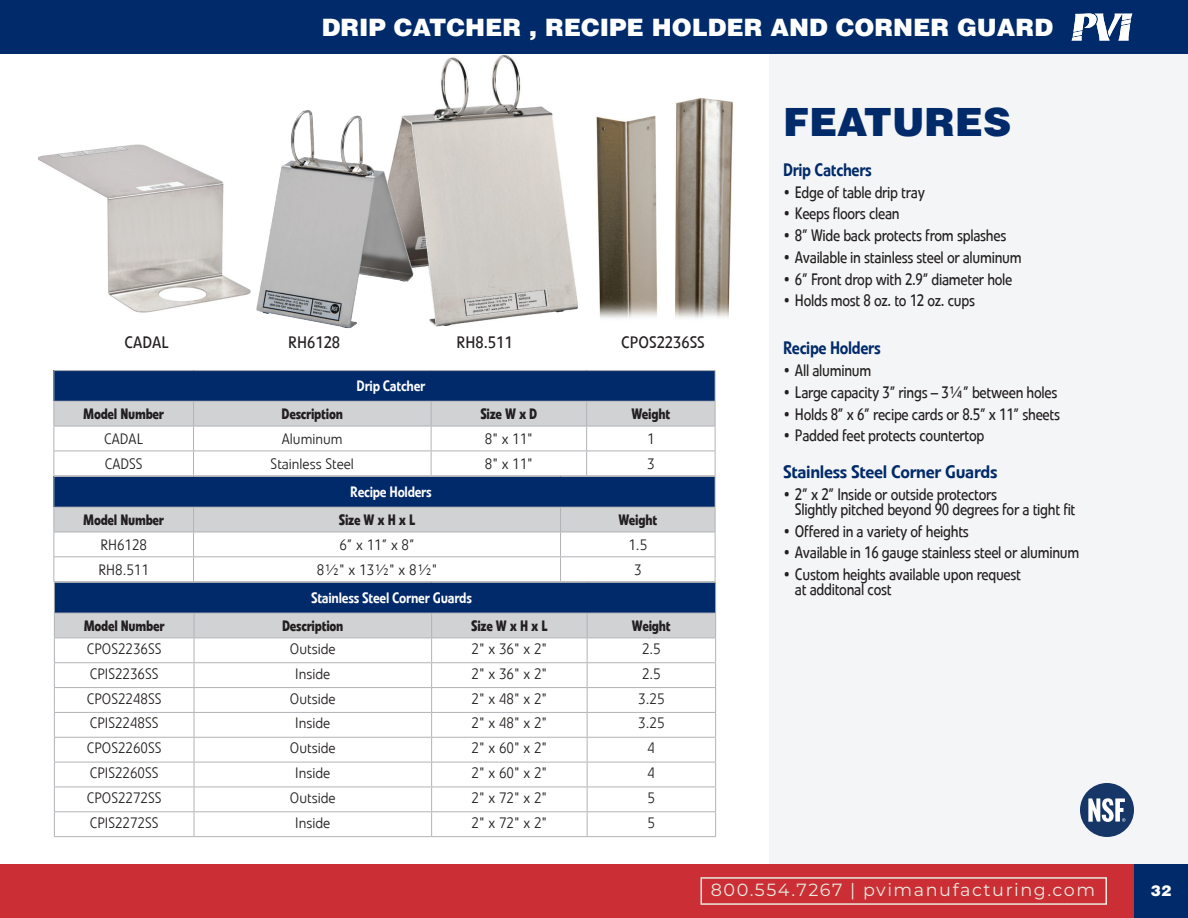
<style>
.page{position:relative;width:1188px;height:918px;background:#fff}
.page>*{position:absolute;margin:0;border:0;box-sizing:border-box;transform-origin:0 0}
.t1{font:900 39px "Helvetica LT";color:#002a69}
.t2{font:900 24px "Helvetica LT";color:#fff}
.t3{font:500 18px "Veto Com";letter-spacing:-.02em;color:#002a69}
.t4{font:500 18px "Veto Com";letter-spacing:-.02em;color:#002a69;scale:.9 1}
.t5{font:17.55px "Montserrat";letter-spacing:.09em;color:#e8eade}
.t6{font:16.5px/15px "Veto Com";letter-spacing:-.02em;color:#231f20;scale:.9 1}
.t7{font:16.5px "Veto Com";letter-spacing:-.02em;color:#231f20}
.t8{font:16.5px "Veto Com";color:#231f20}
.t9{font:300 15px "Veto Com";color:#231f20}
.t10{font:700 15px "Veto Com";letter-spacing:-.02em;color:#231f20;scale:.85 1}
.t11{font:500 15px "Veto Com";letter-spacing:-.02em;color:#fff;scale:.9 1}
.t12{font:900 15px "Helvetica LT Std";color:#fff}
</style>
<div class="page">
<div style="left:770px;top:0;width:418px;height:918px;background:#f4f5f6"></div>
<img style="left:596px;top:98px;width:137px;height:221px">
<img style="left:441px;top:54px;width:137px;height:269px">
<img style="left:37px;top:144px;width:168px;height:169px">
<img style="left:205px;top:102px;width:262px;height:227px">
<div style="left:1134px;top:864px;width:54px;height:54px;background:#002a69"></div>
<div style="left:0;top:864px;width:1134px;height:54px;background:#cb2f35"></div>
<div style="left:0;top:0;width:1188px;height:54px;background:#002a69"></div>
<svg style="left:1072px;top:14px;width:60px;height:26px"></svg>
<div style="left:700px;top:877px;width:407px;height:28px;border:2px solid #e8eade"></div>
<div style="left:54px;top:371px;width:661px;height:30px;background:#002a69"></div>
<svg style="left:53px;top:402px;width:663px;height:73px"></svg>
<hr style="left:53px;top:475px;width:141px;height:1px;background:#b2b3b7">
<hr style="left:194px;top:475px;width:237px;height:1px;background:#b2b3b7">
<hr style="left:431px;top:475px;width:156px;height:1px;background:#b2b3b7">
<hr style="left:587px;top:475px;width:129px;height:1px;background:#b2b3b7">
<hr style="left:53px;top:370px;width:141px;height:1px;background:#b2b3b7">
<hr style="left:53px;top:371px;width:1px;height:30px;background:#b2b3b7">
<hr style="left:194px;top:370px;width:237px;height:1px;background:#b2b3b7">
<hr style="left:431px;top:370px;width:156px;height:1px;background:#b2b3b7">
<hr style="left:587px;top:370px;width:129px;height:1px;background:#b2b3b7">
<hr style="left:715px;top:371px;width:1px;height:30px;background:#b2b3b7">
<hr style="left:53px;top:401px;width:141px;height:1px;background:#b2b3b7">
<hr style="left:194px;top:401px;width:237px;height:1px;background:#b2b3b7">
<hr style="left:431px;top:401px;width:156px;height:1px;background:#b2b3b7">
<hr style="left:587px;top:401px;width:129px;height:1px;background:#b2b3b7">
<div style="left:54px;top:477px;width:661px;height:30px;background:#002a69"></div>
<svg style="left:53px;top:507px;width:663px;height:75px"></svg>
<hr style="left:53px;top:581px;width:141px;height:1px;background:#b2b3b7">
<hr style="left:194px;top:581px;width:367px;height:1px;background:#b2b3b7">
<hr style="left:561px;top:581px;width:154px;height:1px;background:#b2b3b7">
<hr style="left:53px;top:476px;width:141px;height:1px;background:#b2b3b7">
<hr style="left:53px;top:477px;width:1px;height:30px;background:#b2b3b7">
<hr style="left:194px;top:476px;width:367px;height:1px;background:#b2b3b7">
<hr style="left:561px;top:476px;width:154px;height:1px;background:#b2b3b7">
<hr style="left:715px;top:477px;width:1px;height:30px;background:#b2b3b7">
<hr style="left:53px;top:507px;width:141px;height:1px;background:#b2b3b7">
<hr style="left:194px;top:507px;width:367px;height:1px;background:#b2b3b7">
<hr style="left:561px;top:507px;width:154px;height:1px;background:#b2b3b7">
<div style="left:54px;top:582px;width:662px;height:31px;background:#002a69"></div>
<hr style="left:54px;top:836px;width:140px;height:1px;background:#b2b3b7">
<hr style="left:194px;top:836px;width:238px;height:1px;background:#b2b3b7">
<hr style="left:432px;top:836px;width:155px;height:1px;background:#b2b3b7">
<hr style="left:587px;top:836px;width:129px;height:1px;background:#b2b3b7">
<svg style="left:54px;top:614px;width:662px;height:222px"></svg>
<hr style="left:54px;top:582px;width:140px;height:1px;background:#b2b3b7">
<hr style="left:54px;top:583px;width:1px;height:30px;background:#b2b3b7">
<hr style="left:194px;top:582px;width:238px;height:1px;background:#b2b3b7">
<hr style="left:432px;top:582px;width:155px;height:1px;background:#b2b3b7">
<hr style="left:587px;top:582px;width:129px;height:1px;background:#b2b3b7">
<hr style="left:715px;top:583px;width:1px;height:30px;background:#b2b3b7">
<hr style="left:54px;top:613px;width:140px;height:1px;background:#b2b3b7">
<hr style="left:194px;top:613px;width:238px;height:1px;background:#b2b3b7">
<hr style="left:432px;top:613px;width:155px;height:1px;background:#b2b3b7">
<hr style="left:587px;top:613px;width:129px;height:1px;background:#b2b3b7">
<div style="left:1080px;top:783px;width:54px;height:54px;background:#163668;border-radius:50%"></div>
<svg style="left:1088px;top:798px;width:37px;height:24px"></svg>
<h2 class="t2" style="left:322px;top:11px;width:733px">DRIP CATCHER , RECIPE HOLDER AND CORNER GUARD</h2>
<p class="t7" style="left:124px;top:332px;width:46px">CADAL</p>
<p class="t7" style="left:288px;top:332px;width:53px">RH6128</p>
<p class="t7" style="left:457px;top:332px;width:58px">RH8.511</p>
<p class="t8" style="left:621px;top:332px;width:85px">CPOS2236SS</p>
<p class="t11" style="left:357px;top:377px;width:78px">Drip Catcher</p>
<p class="t10" style="left:83px;top:404px;width:97px">Model Number</p>
<p class="t10" style="left:282px;top:404px;width:74px">Description</p>
<p class="t10" style="left:480px;top:404px;width:69px">Size W x D</p>
<p class="t10" style="left:631px;top:404px;width:47px">Weight</p>
<p class="t9" style="left:104px;top:430px;width:41px">CADAL</p>
<p class="t9" style="left:282px;top:430px;width:62px">Aluminum</p>
<p class="t9" style="left:485px;top:430px;width:50px">8" x 11"</p>
<p class="t9" style="left:647px;top:430px;width:9px">1</p>
<p class="t9" style="left:105px;top:455px;width:39px">CADSS</p>
<p class="t9" style="left:271px;top:455px;width:85px">Stainless Steel</p>
<p class="t9" style="left:485px;top:455px;width:50px">8" x 11"</p>
<p class="t9" style="left:647px;top:455px;width:9px">3</p>
<p class="t11" style="left:350px;top:483px;width:92px">Recipe Holders</p>
<p class="t10" style="left:83px;top:510px;width:97px">Model Number</p>
<p class="t10" style="left:339px;top:510px;width:91px">Size W x H x L</p>
<p class="t10" style="left:618px;top:510px;width:47px">Weight</p>
<p class="t9" style="left:100px;top:536px;width:48px">RH6128</p>
<p class="t9" style="left:339px;top:536px;width:77px">6” x 11” x 8”</p>
<p class="t9" style="left:628px;top:536px;width:20px">1.5</p>
<p class="t9" style="left:98px;top:561px;width:52px">RH8.511</p>
<p class="t9" style="left:317px;top:561px;width:122px">8½" x 13½" x 8½"</p>
<p class="t9" style="left:634px;top:561px;width:9px">3</p>
<p class="t11" style="left:311px;top:589px;width:180px">Stainless Steel Corner Guards</p>
<p class="t10" style="left:84px;top:616px;width:97px">Model Number</p>
<p class="t10" style="left:282px;top:616px;width:74px">Description</p>
<p class="t10" style="left:471px;top:616px;width:91px">Size W x H x L</p>
<p class="t10" style="left:632px;top:616px;width:47px">Weight</p>
<p class="t9" style="left:87px;top:640px;width:76px">CPOS2236SS</p>
<p class="t9" style="left:290px;top:640px;width:47px">Outside</p>
<p class="t9" style="left:472px;top:640px;width:77px">2" x 36" x 2"</p>
<p class="t9" style="left:642px;top:640px;width:20px">2.5</p>
<p class="t9" style="left:90px;top:665px;width:70px">CPIS2236SS</p>
<p class="t9" style="left:295px;top:665px;width:37px">Inside</p>
<p class="t9" style="left:472px;top:665px;width:77px">2" x 36" x 2"</p>
<p class="t9" style="left:642px;top:665px;width:20px">2.5</p>
<p class="t9" style="left:87px;top:690px;width:76px">CPOS2248SS</p>
<p class="t9" style="left:290px;top:690px;width:47px">Outside</p>
<p class="t9" style="left:472px;top:690px;width:77px">2" x 48" x 2"</p>
<p class="t9" style="left:638px;top:690px;width:28px">3.25</p>
<p class="t9" style="left:90px;top:714px;width:70px">CPIS2248SS</p>
<p class="t9" style="left:295px;top:714px;width:37px">Inside</p>
<p class="t9" style="left:472px;top:714px;width:77px">2" x 48" x 2"</p>
<p class="t9" style="left:638px;top:714px;width:28px">3.25</p>
<p class="t9" style="left:87px;top:739px;width:76px">CPOS2260SS</p>
<p class="t9" style="left:290px;top:739px;width:47px">Outside</p>
<p class="t9" style="left:472px;top:739px;width:77px">2" x 60" x 2"</p>
<p class="t9" style="left:648px;top:739px;width:9px">4</p>
<p class="t9" style="left:90px;top:764px;width:70px">CPIS2260SS</p>
<p class="t9" style="left:295px;top:764px;width:37px">Inside</p>
<p class="t9" style="left:472px;top:764px;width:77px">2" x 60" x 2"</p>
<p class="t9" style="left:648px;top:764px;width:9px">4</p>
<p class="t9" style="left:87px;top:789px;width:76px">CPOS2272SS</p>
<p class="t9" style="left:290px;top:789px;width:47px">Outside</p>
<p class="t9" style="left:472px;top:789px;width:77px">2" x 72" x 2"</p>
<p class="t9" style="left:648px;top:789px;width:9px">5</p>
<p class="t9" style="left:90px;top:814px;width:70px">CPIS2272SS</p>
<p class="t9" style="left:295px;top:814px;width:37px">Inside</p>
<p class="t9" style="left:472px;top:814px;width:77px">2" x 72" x 2"</p>
<p class="t9" style="left:648px;top:814px;width:9px">5</p>
<h1 class="t1" style="left:783px;top:97px;width:230px">FEATURES</h1>
<p class="t4" style="left:783px;top:159px;width:100px">Drip Catchers</p>
<p class="t6" style="left:783px;top:185px;width:159px">• Edge of table drip tray</p>
<p class="t6" style="left:783px;top:206px;width:131px">• Keeps floors clean</p>
<p class="t6" style="left:783px;top:228px;width:250px">• 8” Wide back protects from splashes</p>
<p class="t6" style="left:783px;top:250px;width:267px">• Available in stainless steel or aluminum</p>
<p class="t6" style="left:783px;top:272px;width:256px">• 6” Front drop with 2.9” diameter hole</p>
<p class="t6" style="left:783px;top:293px;width:215px">• Holds most 8 oz. to 12 oz. cups</p>
<p class="t4" style="left:783px;top:337px;width:110px">Recipe Holders</p>
<p class="t6" style="left:783px;top:363px;width:100px">• All aluminum</p>
<p class="t6" style="left:783px;top:385px;width:306px">• Large capacity 3” rings – 3¼” between holes</p>
<p class="t6" style="left:783px;top:407px;width:309px">• Holds 8” x 6” recipe cards or 8.5” x 11” sheets</p>
<p class="t6" style="left:783px;top:428px;width:225px">• Padded feet protects countertop</p>
<p class="t3" style="left:783px;top:461px;width:216px">Stainless Steel Corner Guards</p>
<p class="t6" style="left:795px;top:487px;width:313px;text-indent:-12px">• 2” x 2” Inside or outside protectors<br>Slightly pitched beyond 90 degrees for a tight fit</p>
<p class="t6" style="left:783px;top:524px;width:208px">• Offered in a variety of heights</p>
<p class="t6" style="left:783px;top:545px;width:331px">• Available in 16 gauge stainless steel or aluminum</p>
<p class="t6" style="left:795px;top:567px;width:253px;text-indent:-12px">• Custom heights available upon request at additonal cost</p>
<p class="t5" style="left:711px;top:878px;width:386px">800.554.7267 | pvimanufacturing.com</p>
<p class="t12" style="left:1151px;top:881px;width:22px">32</p>
</div>
